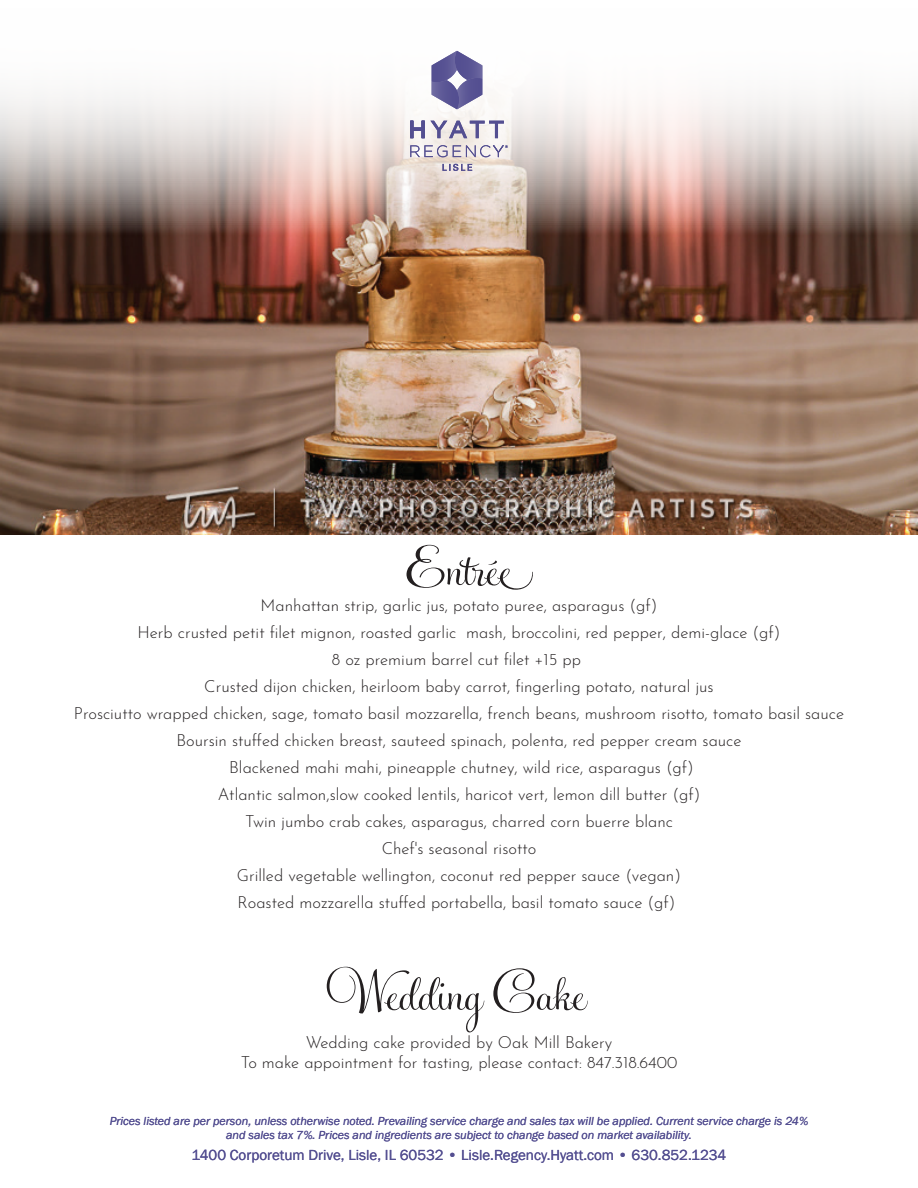
<style>
.page{position:relative;width:918px;height:1188px;background:#fff}
.page>*{position:absolute;margin:0;border:0;box-sizing:border-box;transform-origin:0 0}
.t1{font:51px "Feel Script";letter-spacing:.005em;color:#231f20;scale:1.25 1}
.t2{font:300 16.5px/27px "Josefin Sans";color:#231f20;text-align:center}
.t3{font:15px "Franklin Gothic";color:#544f91}
.t4{font:italic 12px/14.4px "Franklin Gothic";color:#544f91;text-align:center}
</style>
<div class="page">
<img style="left:0;top:50px;width:918px;height:484px">
<svg style="left:410px;top:121px;width:94px;height:17px"></svg>
<svg style="left:432px;top:51px;width:50px;height:58px"></svg>
<svg style="left:410px;top:145px;width:98px;height:12px"></svg>
<svg style="left:442px;top:164px;width:30px;height:7px"></svg>
<h1 class="t1" style="left:407px;top:537px;width:85px">Entrée</h1>
<p class="t2" style="left:74px;top:590px;width:772px">Manhattan strip, garlic jus, potato puree, asparagus (gf)<br>Herb crusted petit filet mignon, roasted garlic mash, broccolini, red pepper, demi-glace (gf)<br>8 oz premium barrel cut filet +15 pp<br>Crusted dijon chicken, heirloom baby carrot, fingerling potato, natural jus<br>Prosciutto wrapped chicken, sage, tomato basil mozzarella, french beans, mushroom risotto, tomato basil sauce Boursin stuffed chicken breast, sauteed spinach, polenta, red pepper cream sauce<br>Blackened mahi mahi, pineapple chutney, wild rice, asparagus (gf)<br>Atlantic salmon,slow cooked lentils, haricot vert, lemon dill butter (gf)<br>Twin jumbo crab cakes, asparagus, charred corn buerre blanc<br>Chef's seasonal risotto<br>Grilled vegetable wellington, coconut red pepper sauce (vegan)<br>Roasted mozzarella stuffed portabella, basil tomato sauce (gf)</p>
<h1 class="t1" style="left:332px;top:961px;width:204px">Wedding Cake</h1>
<p class="t2" style="left:241px;top:1031px;width:438px;line-height:19.8px">Wedding cake provided by Oak Mill Bakery<br>To make appointment for tasting, please contact: 847.318.6400</p>
<p class="t4" style="left:110px;top:1114px;width:700px">Prices listed are per person, unless otherwise noted. Prevailing service charge and sales tax will be applied. Current service charge is 24% and sales tax 7%. Prices and ingredients are subject to change based on market availability.</p>
<p class="t3" style="left:192px;top:1146px;width:536px">1400 Corporetum Drive, Lisle, IL 60532 • Lisle.Regency.Hyatt.com • 630.852.1234</p>
</div>
